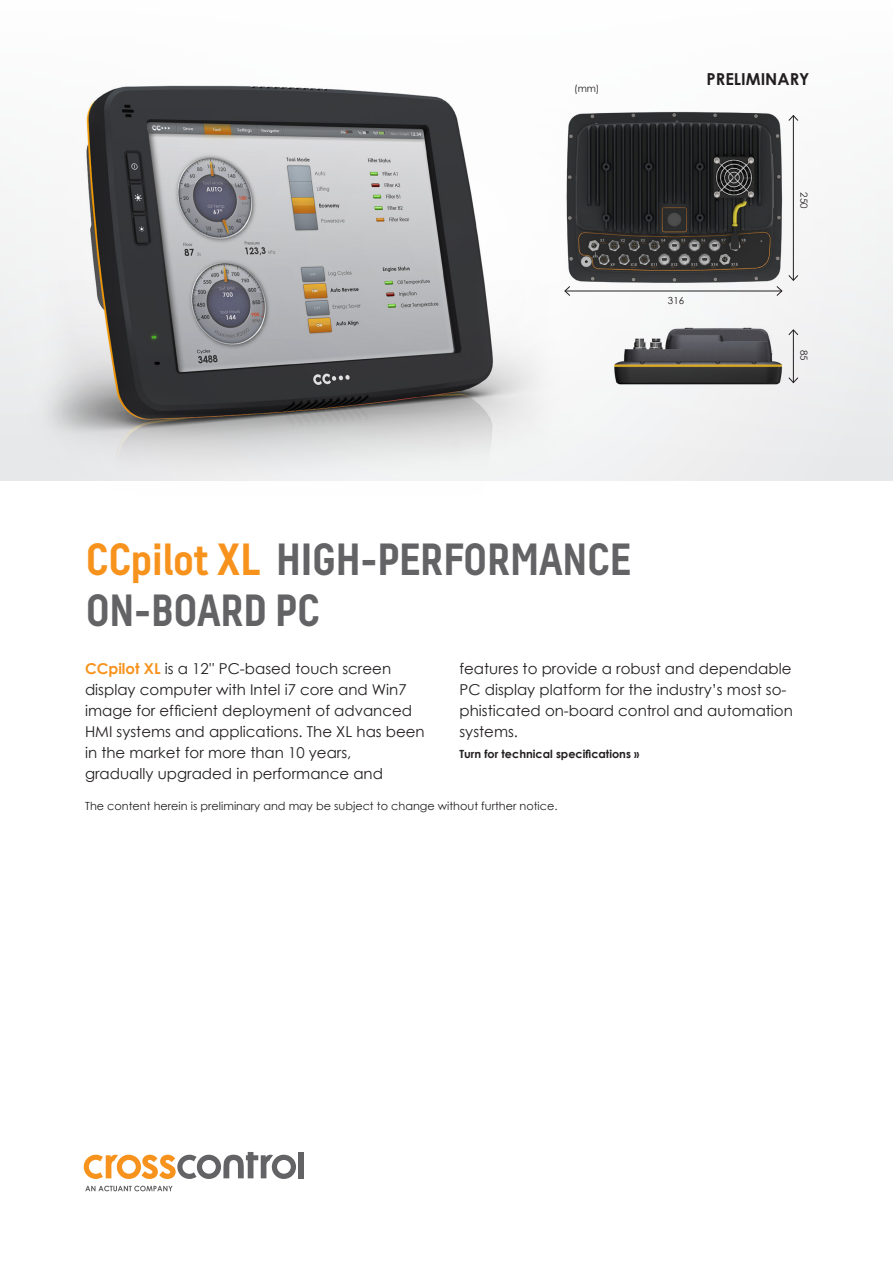
<style>
.page{position:relative;width:893px;height:1263px;background:#fff}
.page>*{position:absolute;margin:0;border:0;box-sizing:border-box;transform-origin:0 0}
._01_Headline___main{font:700 45px "Decima Pro A";letter-spacing:-.035em;color:#636366}
.Rubrik_1{font:700 16.5px "Century Gothic";color:#231f20}
._02_Copy{font:15px/21px "Century Gothic";color:#231f20}
.t1{font:11.25px "Century Gothic";color:#231f20}
._02_Copy-2{font:700 11.25px "Century Gothic";color:#231f20}
._06_Measurements{font:9.75px "Century Gothic";color:#231f20}
.s1{color:#f7931d}
.s2{font-weight:700;color:#f7931d}
</style>
<div class="page">
<div style="left:0;top:0;width:893px;height:480px;background:linear-gradient(to right,#fff,#f5f5f6)"></div>
<img style="left:0;top:84px;width:573px;height:397px">
<img style="left:560px;top:109px;width:229px;height:177px">
<hr style="left:565px;top:291px;width:217px;height:1px;background:#231f20">
<svg style="left:564px;top:286px;width:6px;height:10px"></svg>
<svg style="left:776px;top:286px;width:6px;height:10px"></svg>
<hr style="left:793px;top:116px;width:1px;height:164px;background:#231f20">
<svg style="left:788px;top:115px;width:11px;height:6px"></svg>
<svg style="left:788px;top:275px;width:11px;height:6px"></svg>
<hr style="left:793px;top:330px;width:1px;height:53px;background:#231f20">
<svg style="left:788px;top:377px;width:11px;height:6px"></svg>
<svg style="left:788px;top:329px;width:11px;height:6px"></svg>
<svg style="left:85px;top:1186px;width:88px;height:5px"></svg>
<div style="left:298px;top:1152px;width:6px;height:26px;background:#636366"></div>
<svg style="left:84px;top:1152px;width:212px;height:27px"></svg>
<img style="left:613px;top:311px;width:172px;height:97px">
<p class="_06_Measurements" style="left:574px;top:82px;width:27px">(mm)</p>
<p class="Rubrik_1" style="left:706px;top:67px;width:104px">PRELIMINARY</p>
<p class="_06_Measurements" style="left:668px;top:294px;width:18px">316</p>
<p class="_06_Measurements" style="left:811px;top:192px;width:18px;rotate:90deg">250</p>
<p class="_06_Measurements" style="left:811px;top:350px;width:12px;rotate:90deg">85</p>
<p class="_01_Headline___main" style="left:85px;top:532px;width:548px"><span class="s1">CCpilot XL</span> HIGH-PERFORMANCE</p>
<p class="_01_Headline___main" style="left:85px;top:583px;width:237px">ON-BOARD PC</p>
<p class="_02_Copy" style="left:85px;top:658px;width:341px"><span class="s2">CCpilot XL</span> is a 12'' PC-based touch screen display computer with Intel i7 core and Win7 image for efficient deployment of advanced HMI systems and applications. The XL has been in the market for more than 10 years,</p>
<p class="_02_Copy" style="left:85px;top:763px;width:299px">gradually upgraded in performance and</p>
<p class="_02_Copy" style="left:459px;top:658px;width:335px">features to provide a robust and dependable PC display platform for the industry’s most so&shy;phisticated on-board control and automation systems.</p>
<p class="_02_Copy-2" style="left:459px;top:745px;width:181px">Turn for technical specifications »</p>
<p class="t1" style="left:85px;top:798px;width:474px">The content herein is preliminary and may be subject to change without further notice.</p>
</div>
